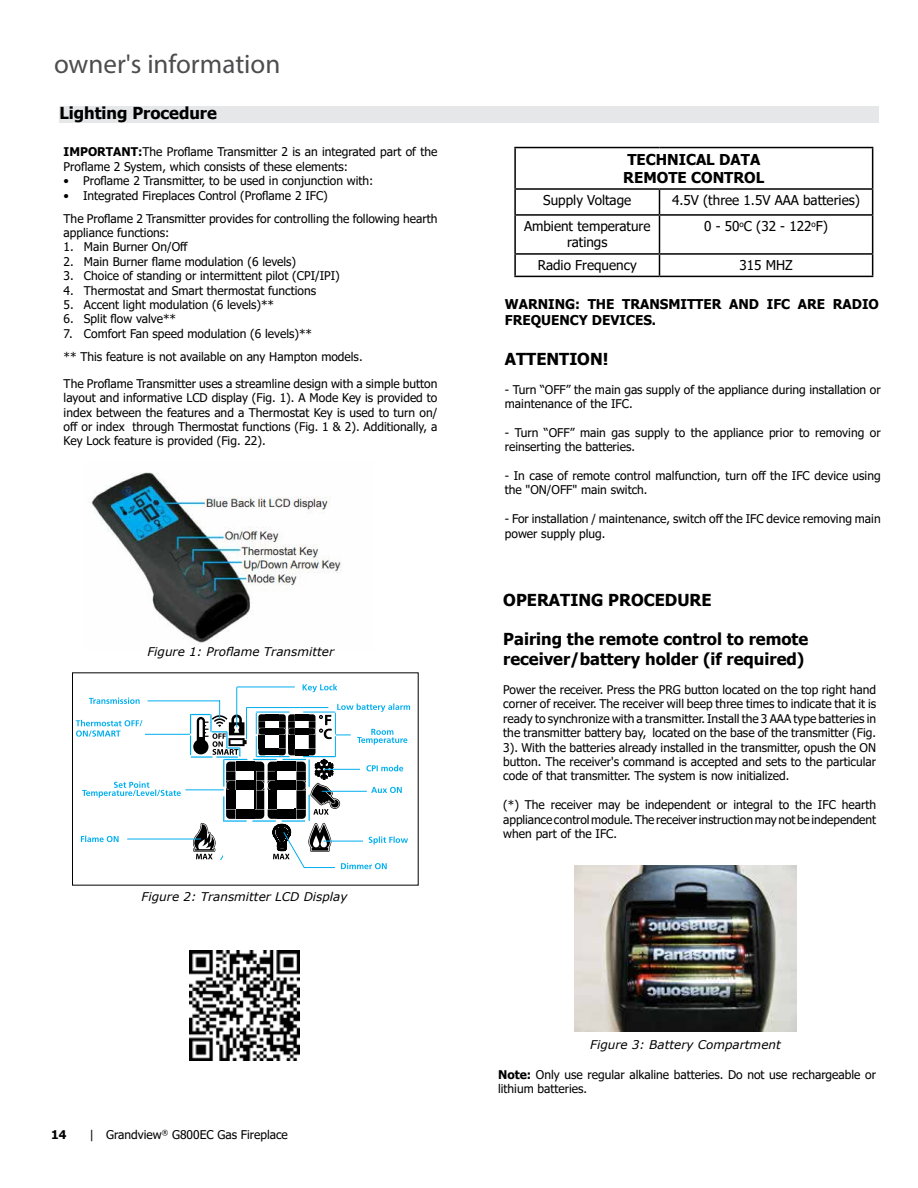
<style>
.page{position:relative;width:918px;height:1188px;background:#fff}
.page>*{position:absolute;margin:0;border:0;box-sizing:border-box;transform-origin:0 0}
.t1{font:27px "Myriad Pro";color:#4d4d4f}
.t2{font:700 16.5px/19.8px "Tahoma";color:#000}
.t3{font:700 15px/18px "Tahoma";color:#000}
.t4{font:13.5px/16.2px "Tahoma";color:#000;text-align:center}
.t5{font:700 13.5px/16.2px "Tahoma";color:#000}
.t6{font:12px/14.4px "Tahoma";color:#000}
.t7{font:italic 12px "Verdana";color:#000}
.t8{font:700 12px "Tahoma";color:#000}
.s1{font-weight:700}
</style>
<div class="page">
<div style="left:59px;top:107px;width:820px;height:16px;background:#e6e7e8"></div>
<hr style="left:237px;top:687px;width:58px;height:1px;background:#00aeef">
<hr style="left:236px;top:687px;width:1px;height:40px;background:#00aeef">
<svg style="left:303px;top:684px;width:34px;height:8px"></svg>
<svg style="left:76px;top:698px;width:334px;height:172px"></svg>
<img style="left:575px;top:865px;width:221px;height:167px">
<div style="left:223px;top:822px;width:47px;height:58px;background:#fff"></div>
<div style="left:82px;top:860px;width:141px;height:20px;background:#fff"></div>
<hr style="left:514px;top:147px;width:146px;height:1px;background:#000">
<hr style="left:514px;top:148px;width:2px;height:40px;background:#000">
<hr style="left:660px;top:147px;width:213px;height:1px;background:#000">
<hr style="left:872px;top:148px;width:1px;height:40px;background:#000">
<hr style="left:514px;top:188px;width:146px;height:2px;background:#000">
<hr style="left:514px;top:190px;width:2px;height:24px;background:#000">
<hr style="left:660px;top:188px;width:213px;height:2px;background:#000">
<svg style="left:659px;top:190px;width:1px;height:24px"></svg>
<svg style="left:872px;top:190px;width:1px;height:24px"></svg>
<hr style="left:514px;top:214px;width:146px;height:2px;background:#000">
<hr style="left:514px;top:216px;width:2px;height:37px;background:#000">
<hr style="left:660px;top:214px;width:213px;height:2px;background:#000">
<hr style="left:659px;top:216px;width:1px;height:37px;background:#000">
<hr style="left:872px;top:216px;width:1px;height:37px;background:#000">
<hr style="left:514px;top:253px;width:146px;height:2px;background:#000">
<hr style="left:514px;top:255px;width:2px;height:21px;background:#000">
<hr style="left:660px;top:253px;width:213px;height:2px;background:#000">
<svg style="left:659px;top:255px;width:1px;height:21px"></svg>
<svg style="left:872px;top:255px;width:1px;height:21px"></svg>
<hr style="left:514px;top:276px;width:146px;height:1px;background:#000">
<hr style="left:660px;top:276px;width:213px;height:1px;background:#000">
<img style="left:91px;top:472px;width:251px;height:171px">
<img style="left:189px;top:950px;width:111px;height:110px">
<h1 class="t1" style="left:54px;top:47px;width:228px">owner's information</h1>
<h2 class="t2" style="left:59px;top:104px;width:159px">Lighting Procedure</h2>
<p class="t6" style="left:64px;top:145px;width:375px"><span class="s1">IMPORTANT:</span>The Proflame Transmitter 2 is an integrated part of the<br>Proflame 2 System, which consists of these elements:</p>
<p class="t6" style="left:64px;top:174px;width:311px">• Proflame 2 Transmitter, to be used in conjunction with:</p>
<p class="t6" style="left:64px;top:189px;width:266px">• Integrated Fireplaces Control (Proflame 2 IFC)</p>
<p class="t6" style="left:64px;top:212px;width:375px">The Proflame 2 Transmitter provides for controlling the following hearth appliance functions:</p>
<p class="t6" style="left:64px;top:241px;width:126px">1. Main Burner On/Off</p>
<p class="t6" style="left:64px;top:255px;width:234px">2. Main Burner flame modulation (6 levels)</p>
<p class="t6" style="left:64px;top:269px;width:278px">3. Choice of standing or intermittent pilot (CPI/IPI)</p>
<p class="t6" style="left:64px;top:284px;width:254px">4. Thermostat and Smart thermostat functions</p>
<p class="t6" style="left:64px;top:298px;width:212px">5. Accent light modulation (6 levels)**</p>
<p class="t6" style="left:64px;top:313px;width:114px">6. Split flow valve**</p>
<p class="t6" style="left:64px;top:322px;width:301px;line-height:23.4px">7. Comfort Fan speed modulation (6 levels)**<br>** This feature is not available on any Hampton models.</p>
<p class="t6" style="left:64px;top:377px;width:375px;text-align:justify">The Proflame Transmitter uses a streamline design with a simple button layout and informative LCD display (Fig. 1). A Mode Key is provided to index between the features and a Thermostat Key is used to turn on/ off or index through Thermostat functions (Fig. 1 &amp; 2). Additionally, a Key Lock feature is provided (Fig. 22).</p>
<p class="t7" style="left:147px;top:644px;width:188px">Figure 1: Proflame Transmitter</p>
<p class="t7" style="left:142px;top:888px;width:207px">Figure 2: Transmitter LCD Display</p>
<p class="t8" style="left:51px;top:1126px;width:17px">14</p>
<p class="t6" style="left:90px;top:1128px;width:200px">| Grandview<sup>®</sup> G800EC Gas Fireplace</p>
<p class="t3" style="left:623px;top:151px;width:143px">TECHNICAL DATA<br>REMOTE CONTROL</p>
<p class="t4" style="left:543px;top:193px;width:90px">Supply Voltage</p>
<p class="t4" style="left:672px;top:193px;width:189px">4.5V (three 1.5V AAA batteries)</p>
<p class="t4" style="left:524px;top:219px;width:128px">Ambient temperature ratings</p>
<p class="t4" style="left:704px;top:219px;width:125px">0 - 50<sup>o</sup>C (32 - 122<sup>o</sup>F)</p>
<p class="t4" style="left:538px;top:258px;width:100px">Radio Frequency</p>
<p class="t4" style="left:739px;top:258px;width:55px">315 MHZ</p>
<p class="t5" style="left:505px;top:296px;width:376px">WARNING: THE TRANSMITTER AND IFC ARE RADIO<br>FREQUENCY DEVICES.</p>
<h2 class="t2" style="left:505px;top:350px;width:105px">ATTENTION!</h2>
<p class="t6" style="left:505px;top:383px;width:377px">- Turn “OFF” the main gas supply of the appliance during installation or maintenance of the IFC.</p>
<p class="t6" style="left:505px;top:426px;width:377px">- Turn “OFF” main gas supply to the appliance prior to removing or reinserting the batteries.</p>
<p class="t6" style="left:505px;top:469px;width:377px">- In case of remote control malfunction, turn off the IFC device using the "ON/OFF" main switch.</p>
<p class="t6" style="left:505px;top:512px;width:377px">- For installation / maintenance, switch off the IFC device removing main power supply plug.</p>
<h2 class="t2" style="left:503px;top:590px;width:210px">OPERATING PROCEDURE</h2>
<h2 class="t2" style="left:503px;top:630px;width:306px">Pairing the remote control to remote receiver/battery holder (if required)</h2>
<p class="t6" style="left:503px;top:683px;width:374px;text-align:justify">Power the receiver. Press the PRG button located on the top right hand corner of receiver. The receiver will beep three times to indicate that it is ready to synchronize with a transmitter. Install the 3 AAA type batteries in the transmitter battery bay, located on the base of the transmitter (Fig.<br>3). With the batteries already installed in the transmitter, opush the ON button. The receiver's command is accepted and sets to the particular code of that transmitter. The system is now initialized.</p>
<p class="t6" style="left:503px;top:798px;width:374px;text-align:justify">(*) The receiver may be independent or integral to the IFC hearth appliance control module. The receiver instruction may not be independent when part of the IFC.</p>
<p class="t7" style="left:590px;top:1037px;width:192px">Figure 3: Battery Compartment</p>
<p class="t6" style="left:498px;top:1068px;width:379px"><span class="s1">Note:</span> Only use regular alkaline batteries. Do not use rechargeable or lithium batteries.</p>
</div>
